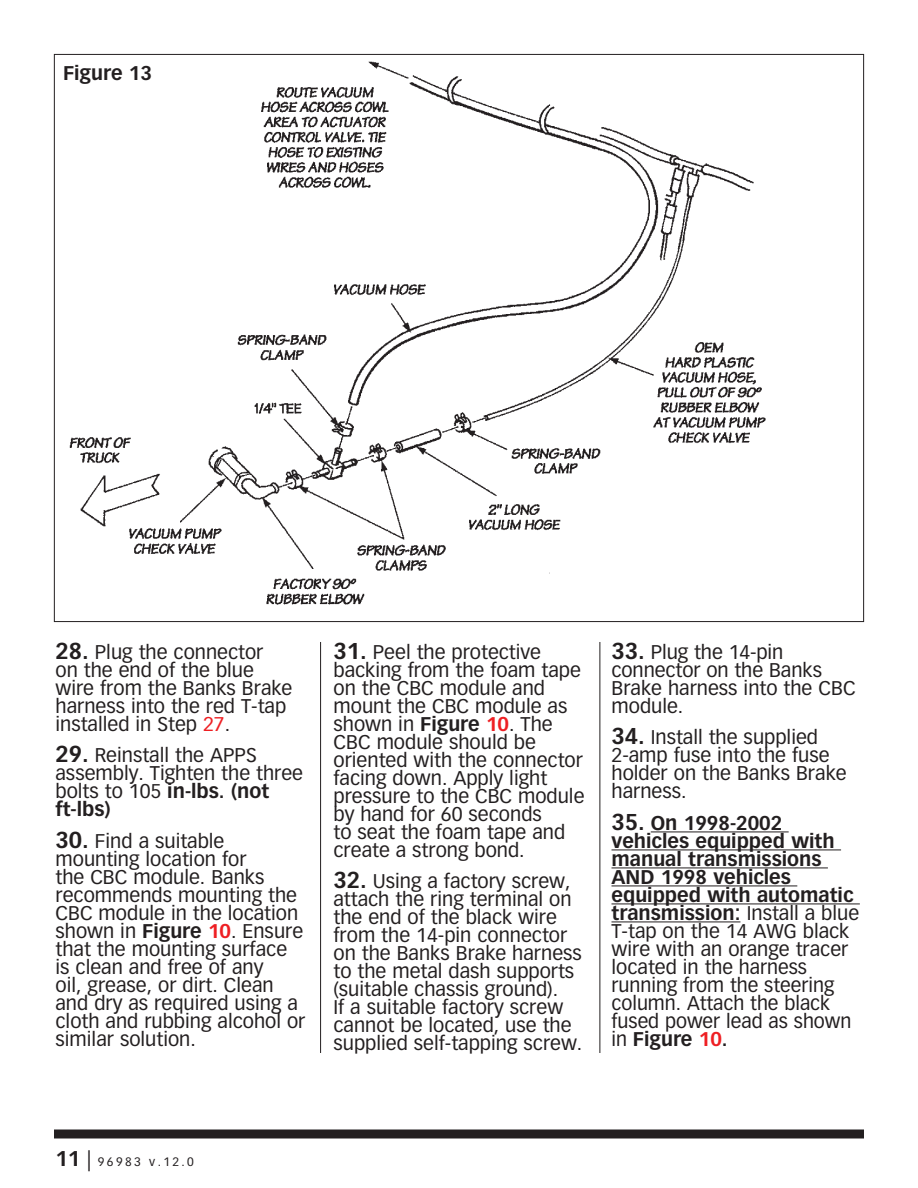
<style>
.page{position:relative;width:918px;height:1188px;background:#fff}
.page>*{position:absolute;margin:0;border:0;box-sizing:border-box;transform-origin:0 0}
.t1{font:19.5px/18px "Vectora LT Std";color:#231f20}
.t2{font:700 19.5px "Vectora LT Std";color:#231f20}
.t3{font:12px "Vectora LT Std";letter-spacing:.2em;color:#231f20}
.s1{font-weight:700;font-size:22.5px}
.s2{color:#ee1f23}
.s3{font-weight:700}
.s4{font-weight:700;color:#ee1f23}
.s5{font-weight:700;font-size:21px}
.s6{font-size:21px}
</style>
<div class="page">
<hr style="left:651px;top:831px;width:138px;height:1px;background:#231f20">
<hr style="left:612px;top:849px;width:229px;height:1px;background:#231f20">
<hr style="left:612px;top:867px;width:216px;height:1px;background:#231f20">
<hr style="left:612px;top:885px;width:185px;height:1px;background:#231f20">
<hr style="left:612px;top:903px;width:248px;height:1px;background:#231f20">
<hr style="left:612px;top:921px;width:128px;height:1px;background:#231f20">
<div style="left:54px;top:1130px;width:810px;height:8px;background:#231f20"></div>
<hr style="left:320px;top:642px;width:1px;height:411px;background:#231f20">
<hr style="left:600px;top:642px;width:1px;height:411px;background:#231f20">
<img style="left:69px;top:61px;width:697px;height:544px">
<p class="t2" style="left:63px;top:61px;width:90px">Figure 13</p>
<p class="t1" style="left:55px;top:643px;width:238px"><span class="s1">28.</span> Plug the connector<br>on the end of the blue wire from the Banks Brake harness into the red T-tap installed in Step <span class="s2">27</span>.</p>
<p class="t1" style="left:55px;top:747px;width:249px"><span class="s1">29.</span> Reinstall the APPS assembly. Tighten the three bolts to 105 <span class="s3">in-lbs. (not ft-lbs)</span></p>
<p class="t1" style="left:55px;top:832px;width:252px"><span class="s1">30.</span> Find a suitable mounting location for<br>the CBC module. Banks recommends mounting the<br>CBC module in the location shown in <span class="s3">Figure</span> <span class="s4">10</span>. Ensure that the mounting surface is clean and free of any<br>oil, grease, or dirt. Clean and dry as required using a cloth and rubbing alcohol or similar solution.</p>
<p class="t1" style="left:333px;top:643px;width:253px"><span class="s1">31.</span> Peel the protective backing from the foam tape on the CBC module and mount the CBC module as shown in <span class="s3">Figure</span> <span class="s4">10</span>. The<br>CBC module should be oriented with the connector facing down. Apply light pressure to the CBC module by hand for 60 seconds<br>to seat the foam tape and create a strong bond.</p>
<p class="t1" style="left:333px;top:873px;width:250px"><span class="s1">32.</span> Using a factory screw, attach the ring terminal on the end of the black wire from the 14-pin connector on the Banks Brake harness to the metal dash supports (suitable chassis ground).<br>If a suitable factory screw cannot be located, use the supplied self-tapping screw.</p>
<p class="t1" style="left:611px;top:643px;width:246px"><span class="s1">33.</span> Plug the 14-pin connector on the Banks<br>Brake harness into the CBC module.</p>
<p class="t1" style="left:611px;top:729px;width:237px"><span class="s1">34.</span> Install the supplied<br>2-amp fuse into the fuse holder on the Banks Brake harness.</p>
<p class="t1" style="left:612px;top:814px;width:249px"><span class="s1">35.</span> <span class="s3">On 1998-2002 vehicles equipped with manual transmissions<br>AN D 1998 vehicles equipped with automatic transmission:</span> Install a blue<br>T-tap on the 14 AWG black wire with an orange tracer located in the harness running from the steering column. Attach the black fused power lead as shown in <span class="s3">Figure</span> <span class="s4">10</span><span class="s3">.</span></p>
<p class="t3" style="left:56px;top:1154px;width:140px"><span class="s5">11</span> <span class="s6">|</span> 96983 v.12.0</p>
</div>
